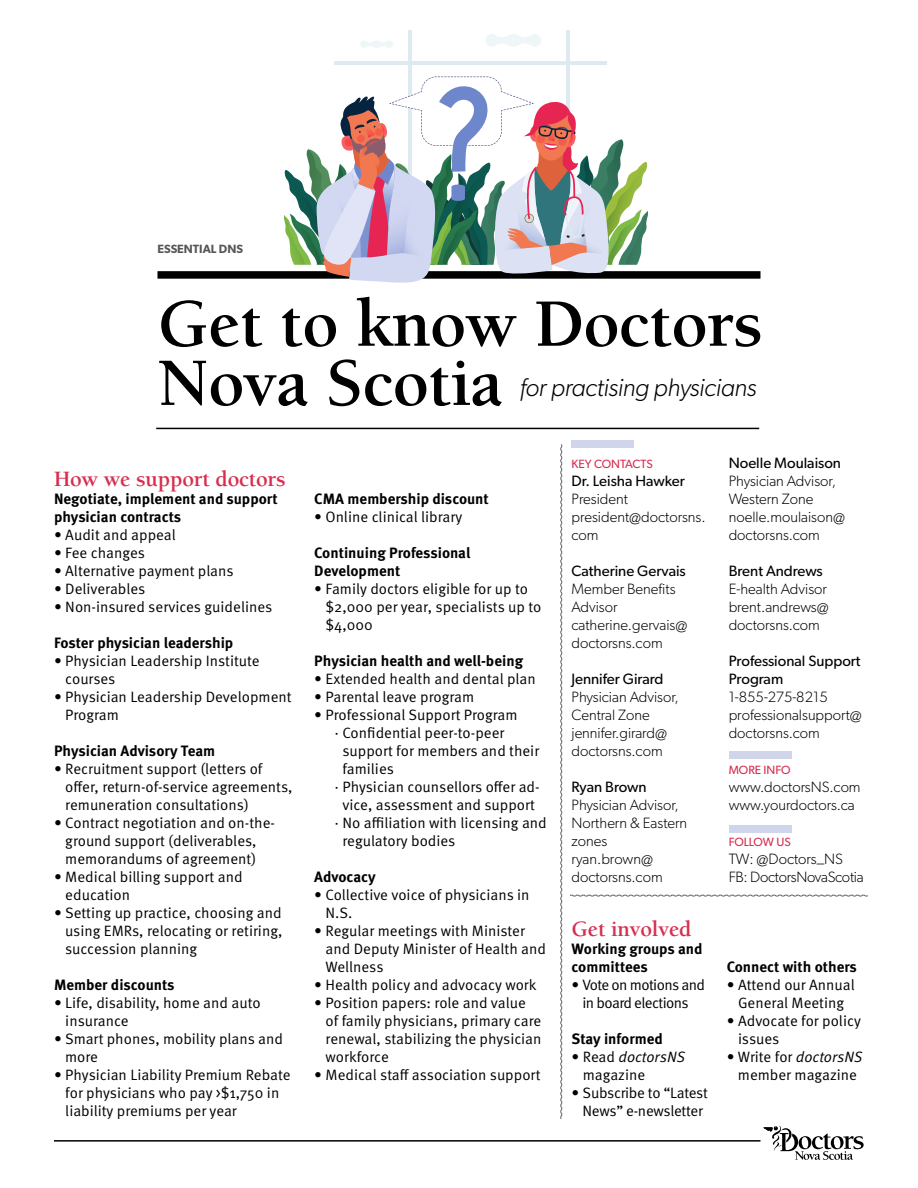
<style>
.page{position:relative;width:918px;height:1188px;background:#fff}
.page>*{position:absolute;margin:0;border:0;box-sizing:border-box;transform-origin:0 0}
.t1{font:700 69.6px/59.2px "Berkeley Std";letter-spacing:-.01em;color:#000}
.t2{font:italic 300 25.5px "Gibson";letter-spacing:-.01em;color:#000}
.t3{font:700 22.5px "Berkeley Std";letter-spacing:-.01em;color:#d72e50}
.t4{font:15px/18px "Meta OT Norm";color:#000}
.t5{font:300 15px/18px "Gibson";color:#000}
.t6{font:700 15px/18px "Meta OT";color:#000}
.t7{font:15px/18px "Gibson";color:#000}
.t8{font:15px/18px "Meta OT Norm";letter-spacing:-.02em;color:#000;text-align:center}
.t9{font:300 15px/18px "Gibson";letter-spacing:-.02em;color:#000}
.t10{font:15px/18px "Meta OT Norm";letter-spacing:-.04em;color:#000;text-align:center}
.t11{font:15px "Meta OT Norm Ita";color:#000}
.t12{font:12px "Gibson";color:#d72e50}
.t13{font:600 12px "Gibson";color:#565659}
.s1{font-family:"Meta OT Norm"}
.s2{font-family:"Meta OT Norm Ita"}
</style>
<div class="page">
<div style="left:730px;top:752px;width:62px;height:7px;background:#d1d5ec"></div>
<div style="left:572px;top:441px;width:62px;height:7px;background:#d1d5ec"></div>
<div style="left:730px;top:825px;width:62px;height:8px;background:#d1d5ec"></div>
<svg style="left:560px;top:444px;width:3px;height:675px"></svg>
<svg style="left:569px;top:894px;width:299px;height:3px"></svg>
<hr style="left:156px;top:428px;width:603px;height:1px;background:#000">
<hr style="left:54px;top:1140px;width:706px;height:2px;background:#000">
<div style="left:158px;top:271px;width:602px;height:8px;background:#000"></div>
<svg style="left:763px;top:1126px;width:101px;height:34px"></svg>
<hr style="left:566px;top:30px;width:3px;height:235px;background:#ddebf0">
<hr style="left:409px;top:30px;width:3px;height:235px;background:#ddebf0">
<hr style="left:334px;top:61px;width:273px;height:3px;background:#ddebf0">
<svg style="left:284px;top:64px;width:364px;height:219px"></svg>
<svg style="left:486px;top:34px;width:55px;height:13px"></svg>
<svg style="left:360px;top:41px;width:33px;height:7px"></svg>
<p class="t13" style="left:158px;top:242px;width:87px">ESSENTIAL DNS</p>
<h1 class="t1" style="left:158px;top:295px;width:607px">Get to know Doctors<br>Nova Scotia</h1>
<h2 class="t2" style="left:520px;top:372px;width:238px">for practising physicians</h2>
<h3 class="t3" style="left:54px;top:467px;width:233px">How we support doctors</h3>
<p class="t6" style="left:54px;top:490px;width:225px">Negotiate, implement and support physician contracts</p>
<p class="t4" style="left:54px;top:526px;width:123px">• Audit and appeal</p>
<p class="t4" style="left:54px;top:544px;width:93px">• Fee changes</p>
<p class="t4" style="left:54px;top:562px;width:181px">• Alternative payment plans</p>
<p class="t4" style="left:54px;top:580px;width:93px">• Deliverables</p>
<p class="t4" style="left:54px;top:598px;width:220px">• Non-insured services guidelines</p>
<p class="t6" style="left:54px;top:634px;width:181px">Foster physician leadership</p>
<p class="t4" style="left:65px;top:652px;width:196px;text-indent:-11px">• Physician Leadership Institute courses</p>
<p class="t4" style="left:65px;top:688px;width:228px;text-indent:-11px">• Physician Leadership Development<br>Program</p>
<p class="t6" style="left:54px;top:742px;width:163px">Physician Advisory Team</p>
<p class="t4" style="left:65px;top:760px;width:229px;text-indent:-11px">• Recruitment support (letters of offer, return-of-service agreements, remuneration consultations)</p>
<p class="t4" style="left:54px;top:814px;width:223px;text-align:center">• Contract negotiation and on-the&shy;ground support (deliverables, memorandums of agreement)</p>
<p class="t4" style="left:65px;top:868px;width:179px;text-indent:-11px">• Medical billing support and education</p>
<p class="t4" style="left:65px;top:904px;width:219px;text-align:justify;text-indent:-11px">• Setting up practice, choosing and using EMRs, relocating or retiring, succession planning</p>
<p class="t6" style="left:54px;top:976px;width:122px">Member discounts</p>
<p class="t4" style="left:65px;top:994px;width:197px;text-indent:-11px">• Life, disability, home and auto insurance</p>
<p class="t4" style="left:65px;top:1030px;width:220px;text-indent:-11px">• Smart phones, mobility plans and more</p>
<p class="t4" style="left:65px;top:1066px;width:227px;text-indent:-11px">• Physician Liability Premium Rebate for physicians who pay &gt;$1,750 in liability premiums per year</p>
<p class="t6" style="left:314px;top:490px;width:176px">CMA membership discount</p>
<p class="t4" style="left:314px;top:508px;width:150px">• Online clinical library</p>
<p class="t6" style="left:314px;top:544px;width:158px">Continuing Professional<br>Development</p>
<p class="t4" style="left:326px;top:580px;width:217px;text-indent:-11px">• Family doctors eligible for up to $2,000 per year, specialists up to $4,000</p>
<p class="t6" style="left:314px;top:652px;width:210px">Physician health and well-being</p>
<p class="t4" style="left:314px;top:670px;width:223px">• Extended health and dental plan</p>
<p class="t4" style="left:314px;top:688px;width:162px">• Parental leave program</p>
<p class="t4" style="left:314px;top:706px;width:205px">• Professional Support Program</p>
<p class="t4" style="left:335px;top:724px;width:171px">· Confidential peer-to-peer</p>
<p class="t4" style="left:342px;top:742px;width:198px">support for members and their</p>
<p class="t4" style="left:342px;top:760px;width:53px">families</p>
<p class="t4" style="left:335px;top:778px;width:207px">· Physician counsellors offer ad-</p>
<p class="t4" style="left:342px;top:796px;width:194px">vice, assessment and support</p>
<p class="t4" style="left:335px;top:814px;width:214px">· No affiliation with licensing and</p>
<p class="t4" style="left:342px;top:832px;width:115px">regulatory bodies</p>
<p class="t6" style="left:314px;top:868px;width:63px">Advocacy</p>
<p class="t4" style="left:326px;top:886px;width:206px;text-indent:-11px">• Collective voice of physicians in<br>N.S.</p>
<p class="t4" style="left:326px;top:922px;width:222px;text-indent:-11px">• Regular meetings with Minister and Deputy Minister of Health and<br>Wellness</p>
<p class="t4" style="left:314px;top:976px;width:224px">• Health policy and advocacy work</p>
<p class="t4" style="left:326px;top:994px;width:217px;text-indent:-11px">• Position papers: role and value of family physicians, primary care renewal, stabilizing the physician workforce</p>
<p class="t4" style="left:314px;top:1066px;width:228px">• Medical staff association support</p>
<p class="t12" style="left:572px;top:457px;width:83px">KEY CONTACTS</p>
<p class="t7" style="left:572px;top:472px;width:115px">Dr. Leisha Hawker</p>
<p class="t5" style="left:572px;top:490px;width:136px">President president@doctorsns. com</p>
<p class="t7" style="left:572px;top:562px;width:116px">Catherine Gervais</p>
<p class="t5" style="left:572px;top:580px;width:117px">Member Benefits<br>Advisor catherine.gervais@ doctorsns.com</p>
<p class="t7" style="left:572px;top:670px;width:93px">Jennifer Girard</p>
<p class="t5" style="left:572px;top:688px;width:109px">Physician Advisor,<br>Central Zone jennifer.girard@ doctorsns.com</p>
<p class="t7" style="left:572px;top:778px;width:77px">Ryan Brown</p>
<p class="t5" style="left:572px;top:796px;width:117px">Physician Advisor,<br>Northern &amp; Eastern zones ryan.brown@ doctorsns.com</p>
<h3 class="t3" style="left:572px;top:917px;width:122px">Get involved</h3>
<p class="t6" style="left:572px;top:940px;width:133px">Working groups and committees</p>
<p class="t10" style="left:572px;top:976px;width:135px">• Vote on motions and in board elections</p>
<p class="t6" style="left:572px;top:1030px;width:93px">Stay informed</p>
<p class="t11" style="left:572px;top:1048px;width:115px"><span class="s1">• Read</span> doctorsNS</p>
<p class="t4" style="left:583px;top:1066px;width:64px">magazine</p>
<p class="t8" style="left:572px;top:1084px;width:138px">• Subscribe to “Latest<br>News” e-newsletter</p>
<p class="t7" style="left:729px;top:454px;width:114px">Noelle Moulaison</p>
<p class="t5" style="left:729px;top:472px;width:118px">Physician Advisor,<br>Western Zone noelle.moulaison@ doctorsns.com</p>
<p class="t7" style="left:729px;top:562px;width:96px">Brent Andrews</p>
<p class="t5" style="left:729px;top:580px;width:102px;text-align:justify">E-health Advisor brent.andrews@ doctorsns.com</p>
<p class="t7" style="left:729px;top:652px;width:133px">Professional Support<br>Program</p>
<p class="t5" style="left:729px;top:688px;width:135px">1-855-275-8215 professionalsupport@ doctorsns.com</p>
<p class="t12" style="left:729px;top:763px;width:63px">MORE INFO</p>
<p class="t5" style="left:729px;top:778px;width:133px">www.doctorsNS.com www.yourdoctors.ca</p>
<p class="t12" style="left:729px;top:835px;width:64px">FOLLOW US</p>
<p class="t9" style="left:729px;top:850px;width:136px">TW: @Doctors_NS<br>FB: DoctorsNovaScotia</p>
<p class="t6" style="left:727px;top:958px;width:132px">Connect with others</p>
<p class="t4" style="left:727px;top:976px;width:130px;text-align:center">• Attend our Annual<br>General Meeting</p>
<p class="t4" style="left:738px;top:1012px;width:124px;text-indent:-11px">• Advocate for policy issues</p>
<p class="t4" style="left:727px;top:1048px;width:137px;text-align:center">• Write for <span class="s2">doctorsNS </span>member magazine</p>
</div>
